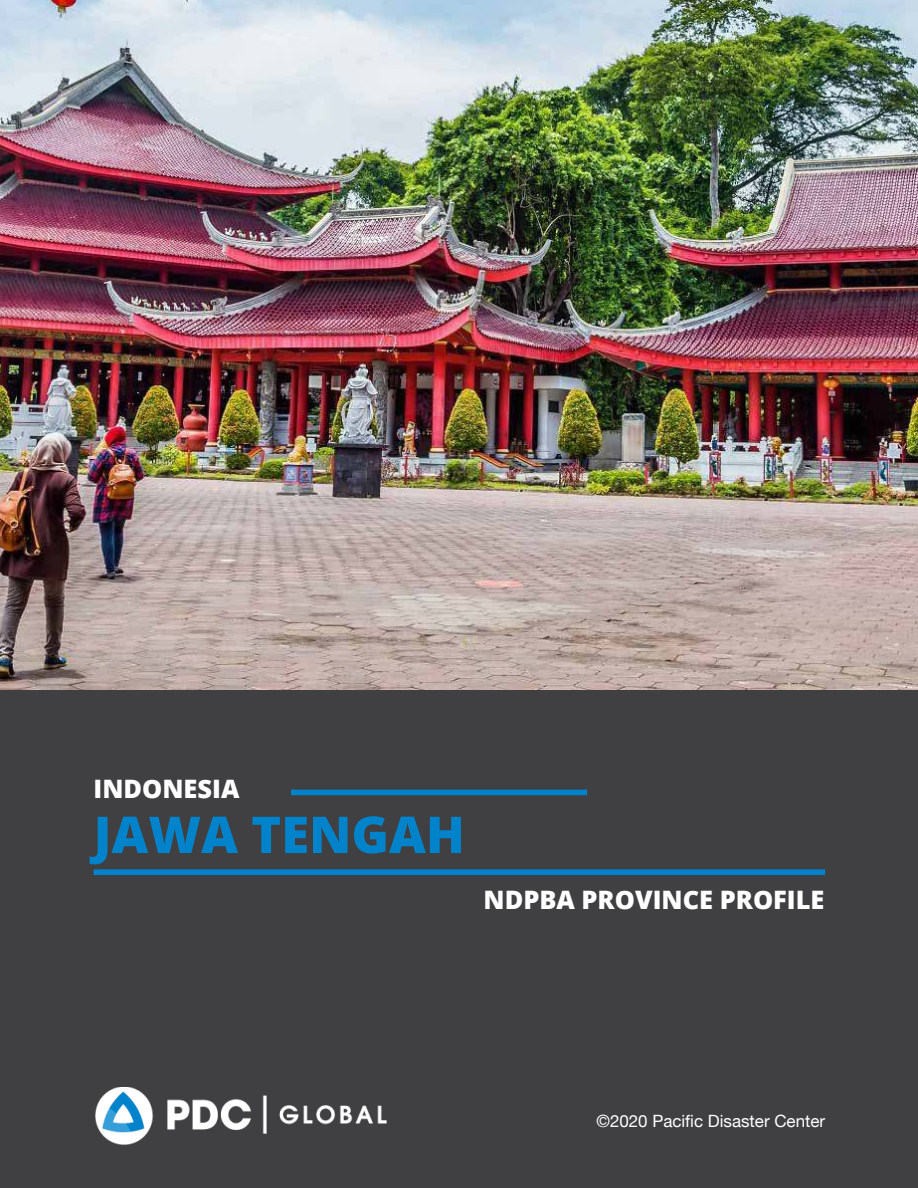
<style>
.page{position:relative;width:918px;height:1188px;background:#fff}
.page>*{position:absolute;margin:0;border:0;box-sizing:border-box;transform-origin:0 0}
.t1{font:800 50.85px "Open Sans";color:#0083ca}
.t2{font:800 25.35px "Open Sans";color:#fff}
.t3{font:16.95px "Helvetica Neue";color:#fff}
</style>
<div class="page">
<div style="left:0;top:690px;width:918px;height:498px;background:#404042"></div>
<div style="left:291px;top:790px;width:296px;height:5px;background:#0083ca"></div>
<div style="left:94px;top:869px;width:731px;height:6px;background:#0083ca"></div>
<img style="left:0;top:0;width:918px;height:690px">
<img style="left:96px;top:1087px;width:290px;height:57px">
<p class="t2" style="left:94px;top:778px;width:147px">INDONESIA</p>
<h1 class="t1" style="left:94px;top:814px;width:373px">JAWA TENGAH</h1>
<p class="t2" style="left:484px;top:890px;width:342px">NDPBA PROVINCE PROFILE</p>
<p class="t3" style="left:596px;top:1109px;width:230px">©2020 Pacific Disaster Center</p>
</div>
